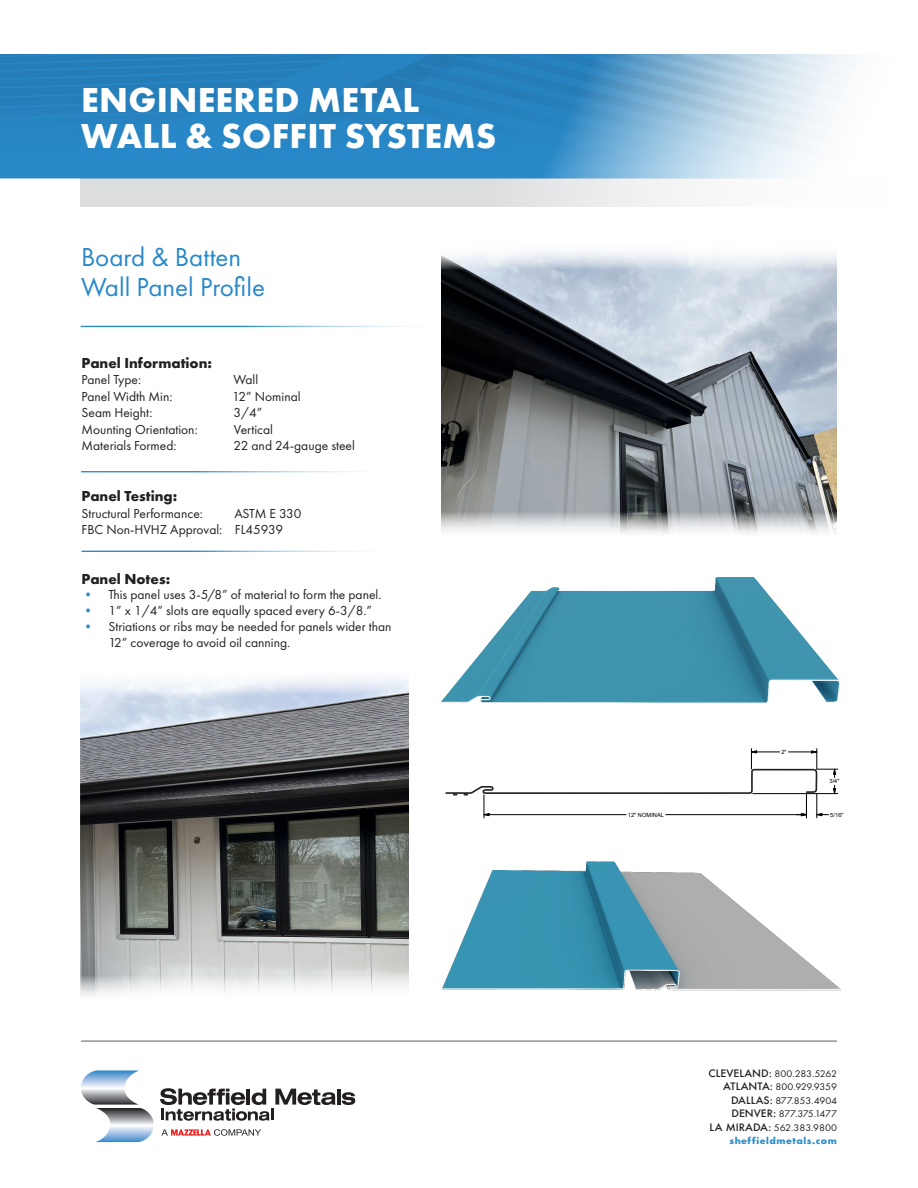
<style>
.page{position:relative;width:918px;height:1188px;background:#fff}
.page>*{position:absolute;margin:0;border:0;box-sizing:border-box;transform-origin:0 0}
.t1{font:700 36px "Futura PT";letter-spacing:.01em;color:#fff}
.t2{font:27px "Futura PT";color:#2989c9}
.t3{font:700 15px "Futura PT";color:#231f20}
.t4{font:13.5px/15.8px "Futura PT";color:#231f20}
.t5{font:10.05px "Futura PT";letter-spacing:-.025em;color:#231f20;scale:1.05 1}
.t6{font:10.05px "Futura PT";color:#231f20;scale:1.05 1}
.t7{font:10.05px "Futura PT";letter-spacing:-.05em;color:#231f20;scale:1.05 1}
.t8{font:700 10.05px "Futura PT";letter-spacing:.05em;color:#2989c9;scale:1.05 1}
.t9{font:5.7px "Arial";color:#000}
.s1{color:#2989c9}
.s2{font-family:"Futura";font-weight:500}
</style>
<div class="page">
<div style="left:81px;top:178px;width:837px;height:29px;background:linear-gradient(to right,#d2d3d6,#fefefe)"></div>
<svg style="left:81px;top:1071px;width:73px;height:71px"></svg>
<hr style="left:337px;top:1089px;width:3px;height:16px;background:#231f20">
<svg style="left:342px;top:1092px;width:13px;height:13px"></svg>
<svg style="left:160px;top:1088px;width:176px;height:33px"></svg>
<svg style="left:161px;top:1129px;width:100px;height:7px"></svg>
<hr style="left:81px;top:1040px;width:756px;height:2px;background:#939598">
<svg style="left:0;top:54px;width:857px;height:124px;background:#539ccc"></svg>
<hr style="left:81px;top:326px;width:377px;height:1px;background:#2989c9">
<hr style="left:81px;top:471px;width:327px;height:2px;background:#2989c9">
<img style="left:440px;top:577px;width:400px;height:127px">
<img style="left:442px;top:882px;width:399px;height:109px">
<svg style="left:445px;top:749px;width:393px;height:133px"></svg>
<img style="left:441px;top:252px;width:396px;height:282px">
<hr style="left:82px;top:550px;width:327px;height:2px;background:#2989c9">
<img style="left:81px;top:678px;width:328px;height:318px">
<p class="t1" style="left:81px;top:77px;width:340px">ENGINEERED METAL</p>
<p class="t1" style="left:81px;top:113px;width:417px">WALL &amp; SOFFIT SYSTEMS</p>
<p class="t2" style="left:81px;top:241px;width:162px">Board &amp; Batten</p>
<p class="t2" style="left:81px;top:271px;width:186px">Wall Panel Profile</p>
<p class="t3" style="left:82px;top:353px;width:132px">Panel Information:</p>
<p class="t4" style="left:82px;top:372px;width:61px">Panel Type:</p>
<p class="t4" style="left:234px;top:372px;width:26px">Wall</p>
<p class="t4" style="left:82px;top:388px;width:92px">Panel Width Min:</p>
<p class="t4" style="left:232px;top:388px;width:70px">12” Nominal</p>
<p class="t4" style="left:82px;top:405px;width:72px">Seam Height:</p>
<p class="t4" style="left:234px;top:405px;width:30px">3/4”</p>
<p class="t4" style="left:82px;top:421px;width:118px">Mounting Orientation:</p>
<p class="t4" style="left:234px;top:421px;width:41px">Vertical</p>
<p class="t4" style="left:82px;top:438px;width:97px">Materials Formed:</p>
<p class="t4" style="left:234px;top:438px;width:123px">22 and 24-gauge steel</p>
<p class="t3" style="left:82px;top:486px;width:97px">Panel Testing:</p>
<p class="t4" style="left:82px;top:505px;width:123px">Structural Performance:</p>
<p class="t4" style="left:234px;top:505px;width:69px">ASTM E 330</p>
<p class="t4" style="left:82px;top:522px;width:203px">FBC Non-HVHZ Approval: FL45939</p>
<p class="t3" style="left:82px;top:569px;width:90px">Panel Notes:</p>
<p class="t4" style="left:82px;top:587px;width:301px"><span class="s1">•</span> This panel uses 3-5/8” of material to form the panel.</p>
<p class="t4" style="left:82px;top:603px;width:292px"><span class="s1">•</span> 1” x 1/4” slots are equally spaced every 6-3/8.”</p>
<p class="t4" style="left:109px;top:618px;width:285px;text-indent:-27px"><span class="s1">•</span> Striations or ribs may be needed for panels wider than<br>12” coverage to avoid oil canning.</p>
<p class="t9" style="left:781px;top:748px;width:7px">2"</p>
<p class="t9" style="left:829px;top:778px;width:12px">3/4"</p>
<p class="t9" style="left:628px;top:811px;width:38px">12" NOMINAL</p>
<p class="t9" style="left:830px;top:811px;width:15px">5/16"</p>
<p class="t5" style="left:708px;top:1068px;width:124px"><span class="s2">CLEVELAND:</span> 800.283.5262</p>
<p class="t5" style="left:723px;top:1081px;width:110px"><span class="s2">ATLANTA:</span> 800.929.9359</p>
<p class="t5" style="left:731px;top:1095px;width:102px"><span class="s2">DALLAS:</span> 877.853.4904</p>
<p class="t7" style="left:731px;top:1108px;width:102px"><span class="s2">DENVER:</span> 877.375.1477</p>
<p class="t6" style="left:710px;top:1122px;width:123px"><span class="s2">LA MIRADA:</span> 562.383.9800</p>
<p class="t8" style="left:730px;top:1135px;width:104px">sheffieldmetals.com</p>
</div>
